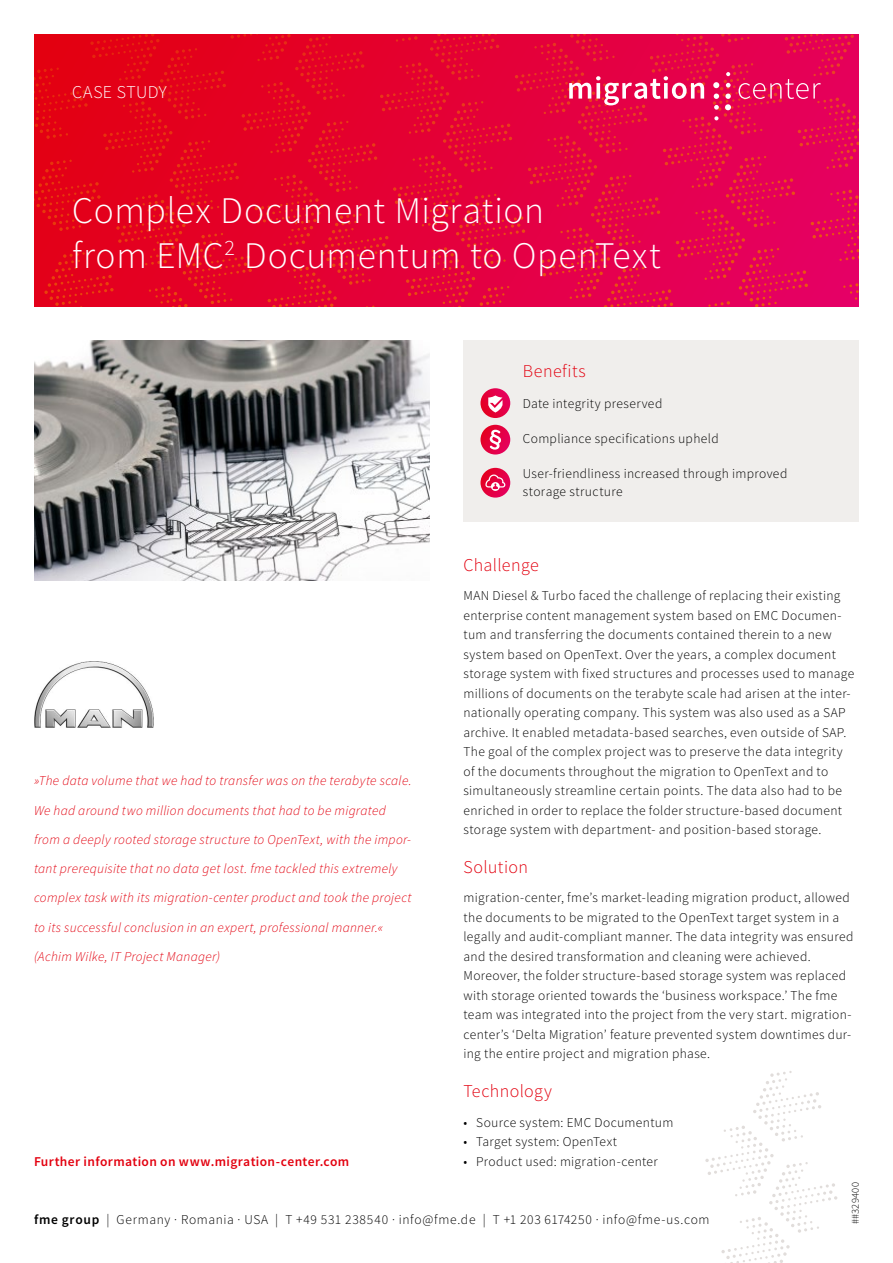
<style>
.page{position:relative;width:893px;height:1263px;background:#fff}
.page>*{position:absolute;margin:0;border:0;box-sizing:border-box;transform-origin:0 0}
.t1{font:300 37.5px/45px "Source Sans Pro";letter-spacing:.02em;color:#fff}
.t2{font:300 18px "Source Sans Pro";letter-spacing:.02em;color:#e3000f}
.t3{font:300 18px "Source Sans Pro";letter-spacing:.02em;color:#fff}
.t4{font:300 13.5px/19.5px "Source Sans Pro";letter-spacing:.025em;color:#000}
.t5{font:italic 300 13.5px/29.2px "Source Sans Pro";letter-spacing:.02em;color:#e3000f}
.t6{font:300 13.5px "Source Sans Pro";letter-spacing:.045em;color:#000}
.t7{font:600 13.5px "Source Sans Pro";letter-spacing:.03em;color:#e3000f}
.t8{font:300 10.5px "Source Sans Pro";letter-spacing:.03em;color:#000}
.s1{font-weight:600}
</style>
<div class="page">
<svg style="left:705px;top:1071px;width:132px;height:192px"></svg>
<div style="left:463px;top:340px;width:396px;height:182px;background:#f0eeec"></div>
<svg style="left:34px;top:34px;width:825px;height:272px;background:#e40436"></svg>
<svg style="left:430px;top:34px;width:36px;height:115px;background:#e40531"></svg>
<svg style="left:569px;top:76px;width:135px;height:29px"></svg>
<svg style="left:738px;top:79px;width:83px;height:20px;background:#e92c6e"></svg>
<svg style="left:726px;top:72px;width:4px;height:4px"></svg>
<svg style="left:726px;top:83px;width:5px;height:5px"></svg>
<svg style="left:725px;top:94px;width:6px;height:16px"></svg>
<svg style="left:714px;top:116px;width:4px;height:4px"></svg>
<svg style="left:714px;top:105px;width:5px;height:5px"></svg>
<svg style="left:714px;top:94px;width:5px;height:5px"></svg>
<svg style="left:713px;top:82px;width:6px;height:6px"></svg>
<img style="left:34px;top:341px;width:395px;height:240px">
<img style="left:34px;top:661px;width:119px;height:66px">
<svg style="left:480px;top:425px;width:30px;height:29px"></svg>
<svg style="left:490px;top:430px;width:11px;height:20px"></svg>
<svg style="left:480px;top:388px;width:30px;height:30px"></svg>
<svg style="left:488px;top:395px;width:15px;height:18px"></svg>
<svg style="left:480px;top:468px;width:30px;height:30px"></svg>
<svg style="left:485px;top:474px;width:20px;height:17px"></svg>
<h2 class="t3" style="left:72px;top:81px;width:96px">CASE STUDY</h2>
<h1 class="t1" style="left:72px;top:188px;width:590px">Complex Document Migration<br>from EMC<sup>2</sup> Documentum to OpenText</h1>
<h2 class="t2" style="left:523px;top:360px;width:65px">Benefits</h2>
<p class="t4" style="left:523px;top:394px;width:141px">Date integrity preserved</p>
<p class="t4" style="left:523px;top:429px;width:197px">Compliance specifications upheld</p>
<p class="t4" style="left:523px;top:465px;width:266px;line-height:18px">User-friendliness increased through improved storage structure</p>
<h2 class="t2" style="left:463px;top:554px;width:77px">Challenge</h2>
<p class="t4" style="left:463px;top:586px;width:392px">MAN Diesel &amp; Turbo faced the challenge of replacing their existing enterprise content management system based on EMC Documen&shy;tum and transferring the documents contained therein to a new system based on OpenText. Over the years, a complex document storage system with fixed structures and processes used to manage millions of documents on the terabyte scale had arisen at the inter&shy;nationally operating company. This system was also used as a SAP archive. It enabled metadata-based searches, even outside of SAP.<br>The goal of the complex project was to preserve the data integrity of the documents throughout the migration to OpenText and to simultaneously streamline certain points. The data also had to be enriched in order to replace the folder structure-based document storage system with department- and position-based storage.</p>
<h2 class="t2" style="left:463px;top:856px;width:66px">Solution</h2>
<p class="t4" style="left:463px;top:888px;width:391px">migration-center, fme’s market-leading migration product, allowed the documents to be migrated to the OpenText target system in a legally and audit-compliant manner. The data integrity was ensured and the desired transformation and cleaning were achieved.<br>Moreover, the folder structure-based storage system was replaced with storage oriented towards the ‘business workspace.’ The fme team was integrated into the project from the very start. migration&shy;center’s ‘Delta Migration’ feature prevented system downtimes dur&shy;ing the entire project and migration phase.</p>
<h2 class="t2" style="left:463px;top:1080px;width:90px">Technology</h2>
<p class="t4" style="left:463px;top:1112px;width:211px">• Source system: EMC Documentum</p>
<p class="t4" style="left:463px;top:1132px;width:155px">• Target system: OpenText</p>
<p class="t4" style="left:463px;top:1151px;width:196px">• Product used: migration-center</p>
<p class="t8" style="left:849px;top:1224px;width:43px;rotate:-90deg">##329400</p>
<p class="t5" style="left:34px;top:766px;width:379px">»The data volume that we had to transfer was on the terabyte scale.<br>We had around two million documents that had to be migrated from a deeply rooted storage structure to OpenText, with the impor&shy;tant prerequisite that no data get lost. fme tackled this extremely complex task with its migration-center product and took the project to its successful conclusion in an expert, professional manner.« (Achim Wilke, IT Project Manager)</p>
<p class="t7" style="left:34px;top:1153px;width:317px">Further information on www.migration-center.com</p>
<p class="t6" style="left:34px;top:1211px;width:677px"><span class="s1">fme group</span> | Germany · Romania · USA | T +49 531 238540 · info@fme.de | T +1 203 6174250 · info@fme-us.com</p>
</div>
